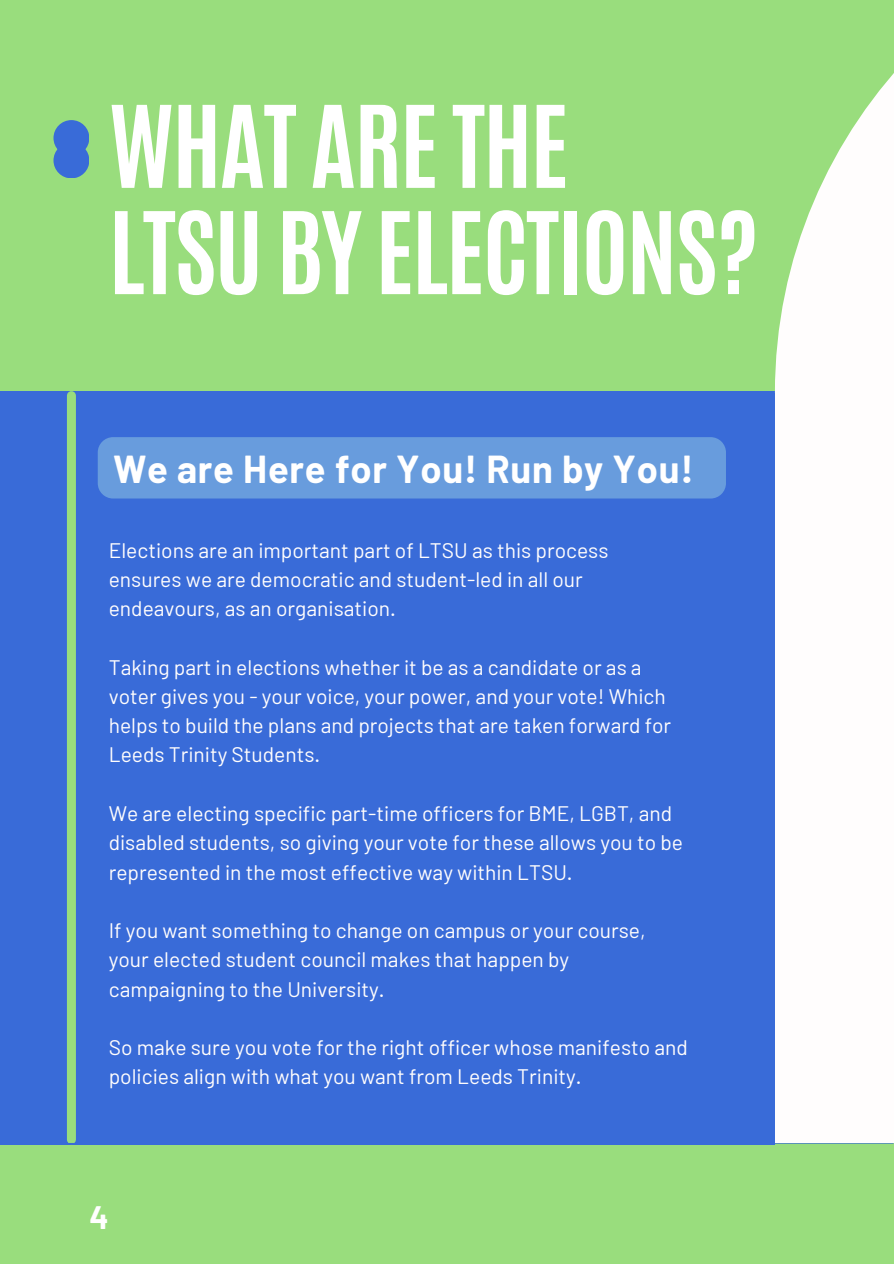
<style>
.page{position:relative;width:894px;height:1264px;background:#fff}
.page>*{position:absolute;margin:0;border:0;box-sizing:border-box;transform-origin:0 0}
.t1{font:700 96.6px/106.2px "Antonio";letter-spacing:-.02em;color:#fff}
.t2{font:700 38.1px "Barlow";letter-spacing:.02em;color:#fff}
.t3{font:700 31.65px "Barlow";color:#fff}
.t4{font:21px/29.2px "Barlow";color:#fffdfd}
</style>
<div class="page">
<div style="left:0;top:0;width:893px;height:1263px;background:#99dd7d"></div>
<div style="left:0;top:391px;width:774px;height:753px;background:#396bd8"></div>
<div style="left:67px;top:395px;width:9px;height:744px;background:#99dd7d"></div>
<div style="left:53px;top:120px;width:36px;height:36px;background:#396bd8;border-radius:50%"></div>
<div style="left:53px;top:142px;width:36px;height:36px;background:#396bd8;border-radius:50%"></div>
<svg style="left:67px;top:1141px;width:826px;height:3px"></svg>
<div style="left:774px;top:390px;width:119px;height:752px;background:#fffdfd"></div>
<svg style="left:774px;top:74px;width:119px;height:319px;fill:#fffdfd"></svg>
<div style="left:98px;top:437px;width:627px;height:61px;background:#689cdd"></div>
<p class="t1" style="left:109px;top:94px;width:650px">WHAT ARE THE<br>LTSU BY ELECTIONS?</p>
<p class="t2" style="left:113px;top:445px;width:581px">We are Here for You! Run by You!</p>
<h1 class="t4" style="left:109px;top:534px;width:501px">Elections are an important part of LTSU as this process</h1>
<h2 class="t4" style="left:109px;top:564px;width:475px">ensures we are democratic and student-led in all our</h2>
<p class="t4" style="left:109px;top:593px;width:288px">endeavours, as an organisation.</p>
<p class="t4" style="left:109px;top:651px;width:534px">Taking part in elections whether it be as a candidate or as a</p>
<p class="t4" style="left:109px;top:681px;width:558px">voter gives you - your voice, your power, and your vote! Which</p>
<p class="t4" style="left:109px;top:710px;width:564px">helps to build the plans and projects that are taken forward for<br>Leeds Trinity Students.</p>
<p class="t4" style="left:109px;top:798px;width:575px">We are electing specific part-time officers for BME, LGBT, and disabled students, so giving your vote for these allows you to be represented in the most effective way within LTSU.</p>
<p class="t4" style="left:109px;top:915px;width:538px">If you want something to change on campus or your course,</p>
<p class="t4" style="left:109px;top:944px;width:462px">your elected student council makes that happen by</p>
<p class="t4" style="left:109px;top:973px;width:277px">campaigning to the University.</p>
<p class="t4" style="left:109px;top:1032px;width:580px">So make sure you vote for the right officer whose manifesto and policies align with what you want from Leeds Trinity.</p>
<p class="t3" style="left:89px;top:1197px;width:21px">4</p>
</div>
